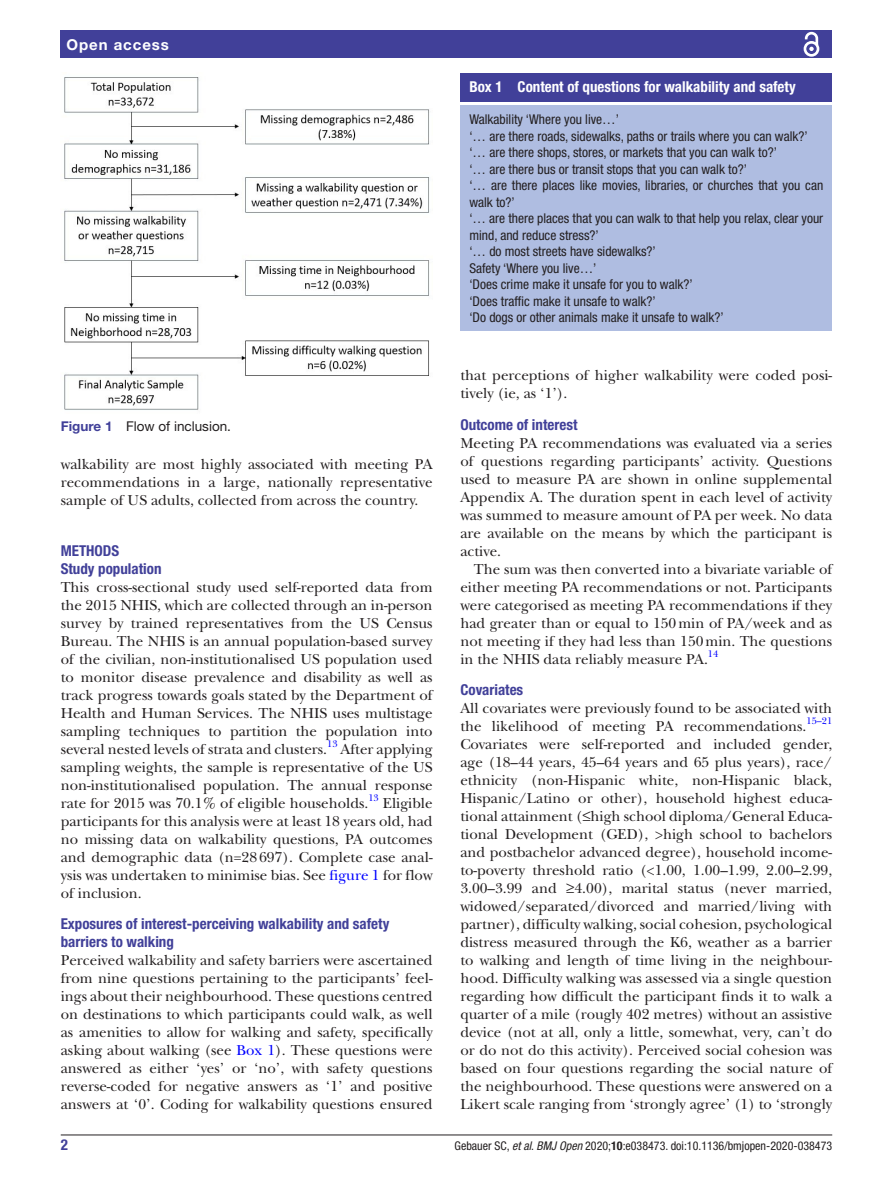
<style>
.page{position:relative;width:893px;height:1191px;background:#fff}
.page>*{position:absolute;margin:0;border:0;box-sizing:border-box;transform-origin:0 0}
.t1{font:15px/18px "New Baskerville";color:#231f20;text-align:justify}
.t2{font:700 condensed 15px/18px "Helvetica Neue LT Std";color:#414099}
.t3{font:700 condensed 15px "Helvetica Neue LT Std";color:#fff}
.t4{font:700 15px "Helvetica Neue LT Std";letter-spacing:.065em;color:#fff}
.t5{font:condensed 13.5px/16.5px "Helvetica Neue LT Std";color:#231f20}
.t6{font:13.5px "Helvetica Neue LT Std";color:#231f20}
.t7{font:condensed 12px "Helvetica Neue LT Std";color:#231f20}
.t8{font:9.9px "New Baskerville";color:#00f}
.s1{font-weight:700;color:#414099}
.s2{color:#00f}
.s3{font-style:italic}
.s4{font-weight:700}
</style>
<div class="page">
<hr style="left:61px;top:1134px;width:771px;height:1px;background:#231f20">
<div style="left:61px;top:31px;width:771px;height:27px;background:#414099"></div>
<svg style="left:803px;top:31px;width:17px;height:26px"></svg>
<img style="left:64px;top:77px;width:366px;height:333px">
<div style="left:460px;top:73px;width:372px;height:28px;background:#414099"></div>
<div style="left:460px;top:106px;width:372px;height:225px;background:#afbde1"></div>
<p class="t4" style="left:66px;top:35px;width:104px">Open access</p>
<p class="t6" style="left:61px;top:418px;width:172px"><span class="s1">Figure 1</span> Flow of inclusion.</p>
<p class="t1" style="left:61px;top:455px;width:373px">walkability are most highly associated with meeting PA recommendations in a large, nationally representative sample of US adults, collected from across the country.</p>
<p class="t2" style="left:61px;top:541px;width:102px">METHODS<br>Study population</p>
<p class="t1" style="left:61px;top:578px;width:373px">This cross-sectional study used self-reported data from the 2015 NHIS, which are collected through an in-person survey by trained representatives from the US Census Bureau. The NHIS is an annual population-based survey of the civilian, non-institutionalised US population used to monitor disease prevalence and disability as well as track progress towards goals stated by the Department of Health and Human Services. The NHIS uses multistage sampling techniques to partition the population into several nested levels of strata and clusters.</p>
<p class="t8" style="left:327px;top:738px;width:12px">13</p>
<p class="t1" style="left:61px;top:740px;width:373px;text-indent:280px">After applying sampling weights, the sample is representative of the US non-institutionalised population. The annual response rate for 2015 was 70.1% of eligible households.<sup>13</sup> Eligible participants for this analysis were at least 18 years old, had no missing data on walkability questions, PA outcomes and demographic data (n=28697). Complete case anal&shy;ysis was undertaken to minimise bias. See <span class="s2">figure 1</span> for flow of inclusion.</p>
<p class="t2" style="left:61px;top:914px;width:330px">Exposures of interest-perceiving walkability and safety barriers to walking</p>
<p class="t1" style="left:61px;top:951px;width:373px">Perceived walkability and safety barriers were ascertained from nine questions pertaining to the participants’ feel&shy;ings about their neighbourhood. These questions centred on destinations to which participants could walk, as well as amenities to allow for walking and safety, specifically asking about walking (see <span class="s2">Box 1</span>). These questions were answered as either ‘yes’ or ‘no’, with safety questions reverse-coded for negative answers as ‘1’ and positive answers at ‘0’. Coding for walkability questions ensured</p>
<p class="t3" style="left:469px;top:78px;width:328px">Box 1 Content of questions for walkability and safety</p>
<p class="t5" style="left:469px;top:111px;width:355px">Walkability ‘Where you live…’<br>‘… are there roads, sidewalks, paths or trails where you can walk?’ ‘… are there shops, stores, or markets that you can walk to?’<br>‘… are there bus or transit stops that you can walk to?’<br>‘… are there places like movies, libraries, or churches that you can walk to?’<br>‘… are there places that you can walk to that help you relax, clear your mind, and reduce stress?’<br>‘… do most streets have sidewalks?’<br>Safety ‘Where you live…’<br>‘Does crime make it unsafe for you to walk?’<br>‘Does traffic make it unsafe to walk?’<br>‘Do dogs or other animals make it unsafe to walk?’</p>
<p class="t1" style="left:460px;top:366px;width:373px">that perceptions of higher walkability were coded posi&shy;tively (ie, as ‘1’).</p>
<p class="t2" style="left:460px;top:415px;width:119px">Outcome of interest</p>
<p class="t1" style="left:460px;top:434px;width:373px">Meeting PA recommendations was evaluated via a series of questions regarding participants’ activity. Questions used to measure PA are shown in online supplemental Appendix A. The duration spent in each level of activity was summed to measure amount of PA per week. No data are available on the means by which the participant is active.</p>
<p class="t1" style="left:460px;top:560px;width:373px;text-indent:14px">The sum was then converted into a bivariate variable of either meeting PA recommendations or not. Participants were categorised as meeting PA recommendations if they had greater than or equal to 150min of PA/week and as not meeting if they had less than 150min. The questions in the NHIS data reliably measure PA.</p>
<p class="t8" style="left:708px;top:648px;width:12px">14</p>
<p class="t2" style="left:460px;top:680px;width:64px">Covariates</p>
<p class="t1" style="left:460px;top:699px;width:373px">All covariates were previously found to be associated with the likelihood of meeting PA recommendations.</p>
<p class="t8" style="left:807px;top:715px;width:27px">15–21</p>
<p class="t1" style="left:460px;top:735px;width:373px">Covariates were self-reported and included gender, age (18–44 years, 45–64 years and 65 plus years), race/ ethnicity (non-Hispanic white, non-Hispanic black, Hispanic/Latino or other), household highest educa&shy;tional attainment (≤high school diploma/General Educa&shy;tional Development (GED), &gt;high school to bachelors and postbachelor advanced degree), household income&shy;to-poverty threshold ratio (&lt;1.00, 1.00–1.99, 2.00–2.99, 3.00–3.99 and ≥4.00), marital status (never married, widowed/separated/divorced and married/living with partner), difficulty walking, social cohesion, psychological distress measured through the K6, weather as a barrier to walking and length of time living in the neighbour&shy;hood. Difficulty walking was assessed via a single question regarding how difficult the participant finds it to walk a quarter of a mile (rougly 402 metres) without an assistive device (not at all, only a little, somewhat, very, can’t do or do not do this activity). Perceived social cohesion was based on four questions regarding the social nature of the neighbourhood. These questions were answered on a Likert scale ranging from ‘strongly agree’ (1) to ‘strongly</p>
<p class="t2" style="left:61px;top:1135px;width:9px">2</p>
<p class="t7" style="left:455px;top:1138px;width:379px">Gebauer SC, <span class="s3">et al</span>. <span class="s3">BMJ Open</span> 2020;<span class="s4">10</span>:e038473. doi:10.1136/bmjopen-2020-038473</p>
</div>
